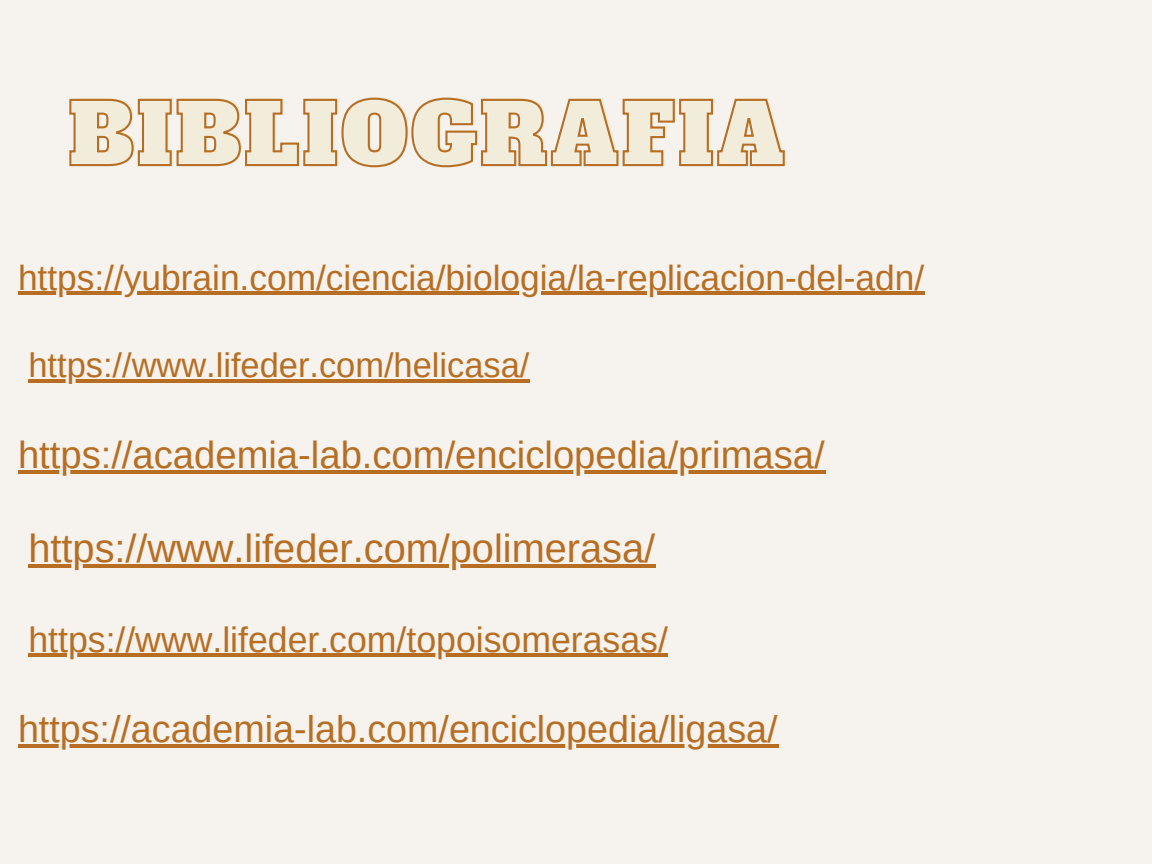
<style>
.page{position:relative;width:1152px;height:864px;background:#f6f2ee}
.page>*{position:absolute;margin:0;border:0;box-sizing:border-box;transform-origin:0 0}
.t1{font:39.75px "Arimo";color:#b76e22}
.t2{font:38.25px "Arimo";color:#b76e22}
.t3{font:37.65px "Arimo";color:#b76e22}
.t4{font:35.7px "Arimo";color:#b76e22}
.t5{font:35.25px "Arimo";color:#b76e22}
.t6{font:34.5px "Arimo";color:#b76e22}
</style>
<div class="page">
<svg style="left:69px;top:97px;width:716px;height:71px"></svg>
<hr style="left:18px;top:291px;width:907px;height:4px;background:#b76e22">
<hr style="left:28px;top:379px;width:502px;height:4px;background:#b76e22">
<hr style="left:18px;top:470px;width:807px;height:4px;background:#b76e22">
<hr style="left:28px;top:564px;width:628px;height:4px;background:#b76e22">
<hr style="left:28px;top:654px;width:640px;height:3px;background:#b76e22">
<hr style="left:18px;top:744px;width:760px;height:4px;background:#b76e22">
<p class="t5" style="left:18px;top:258px;width:908px">https://yubrain.com/ciencia/biologia/la-replicacion-del-adn/</p>
<p class="t6" style="left:28px;top:346px;width:502px">https://www.lifeder.com/helicasa/</p>
<h2 class="t2" style="left:18px;top:434px;width:808px">https://academia-lab.com/enciclopedia/primasa/</h2>
<h2 class="t1" style="left:28px;top:526px;width:628px">https://www.lifeder.com/polimerasa/</h2>
<p class="t4" style="left:28px;top:619px;width:641px">https://www.lifeder.com/topoisomerasas/</p>
<h2 class="t3" style="left:18px;top:708px;width:761px">https://academia-lab.com/enciclopedia/ligasa/</h2>
</div>
